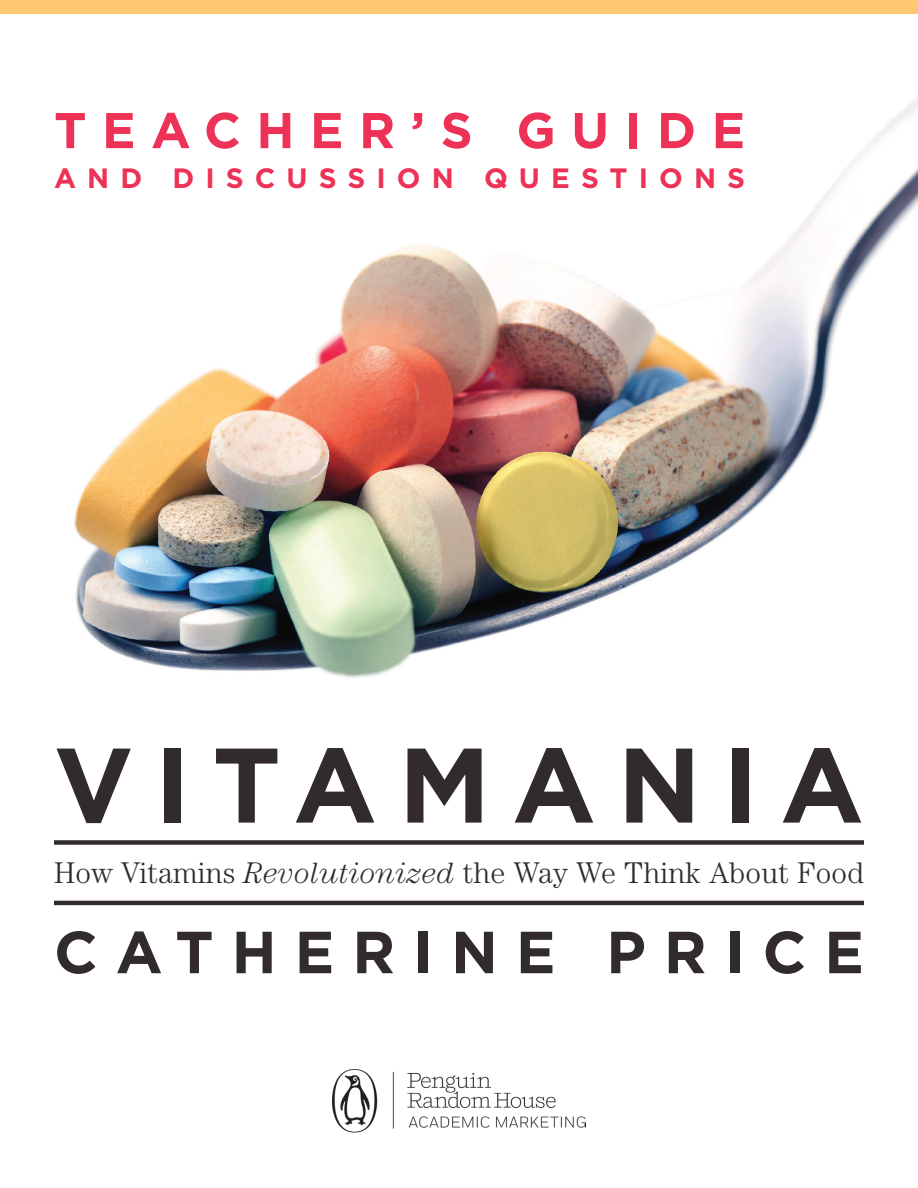
<style>
.page{position:relative;width:918px;height:1188px;background:#fff}
.page>*{position:absolute;margin:0;border:0;box-sizing:border-box;transform-origin:0 0}
.t1{font:700 105.75px "Gotham";letter-spacing:.205em;color:#322b2c}
.t2{font:700 59.25px "Gotham";color:#322b2c}
.t3{font:700 50.25px "Gotham";letter-spacing:.305em;color:#ee3156}
.t4{font:300 30px "Century";letter-spacing:.01em;color:#322b2c}
.t5{font:700 27.9px "Gotham";letter-spacing:.395em;color:#ee3156}
.s1{font-style:italic}
</style>
<div class="page">
<img style="left:333px;top:1069px;width:252px;height:64px">
<img style="left:74px;top:96px;width:844px;height:582px">
<div style="left:0;top:0;width:918px;height:14px;background:#fec772"></div>
<div style="left:54px;top:840px;width:810px;height:5px;background:#322b2c"></div>
<hr style="left:54px;top:901px;width:810px;height:4px;background:#322b2c">
<h3 class="t3" style="left:54px;top:97px;width:693px">TEACHER’S GUIDE</h3>
<p class="t5" style="left:54px;top:159px;width:693px">AND DISCUSSION QUESTIONS</p>
<h1 class="t1" style="left:54px;top:715px;width:811px">VITAMANIA</h1>
<p class="t4" style="left:54px;top:856px;width:812px">How Vitamins <span class="s1">Revolutionized</span> the Way We Think About Food</p>
<h2 class="t2" style="left:54px;top:913px;width:118px">C ATHERINE</h2>
<h2 class="t2" style="left:606px;top:913px;width:107px">P RICE</h2>
</div>
